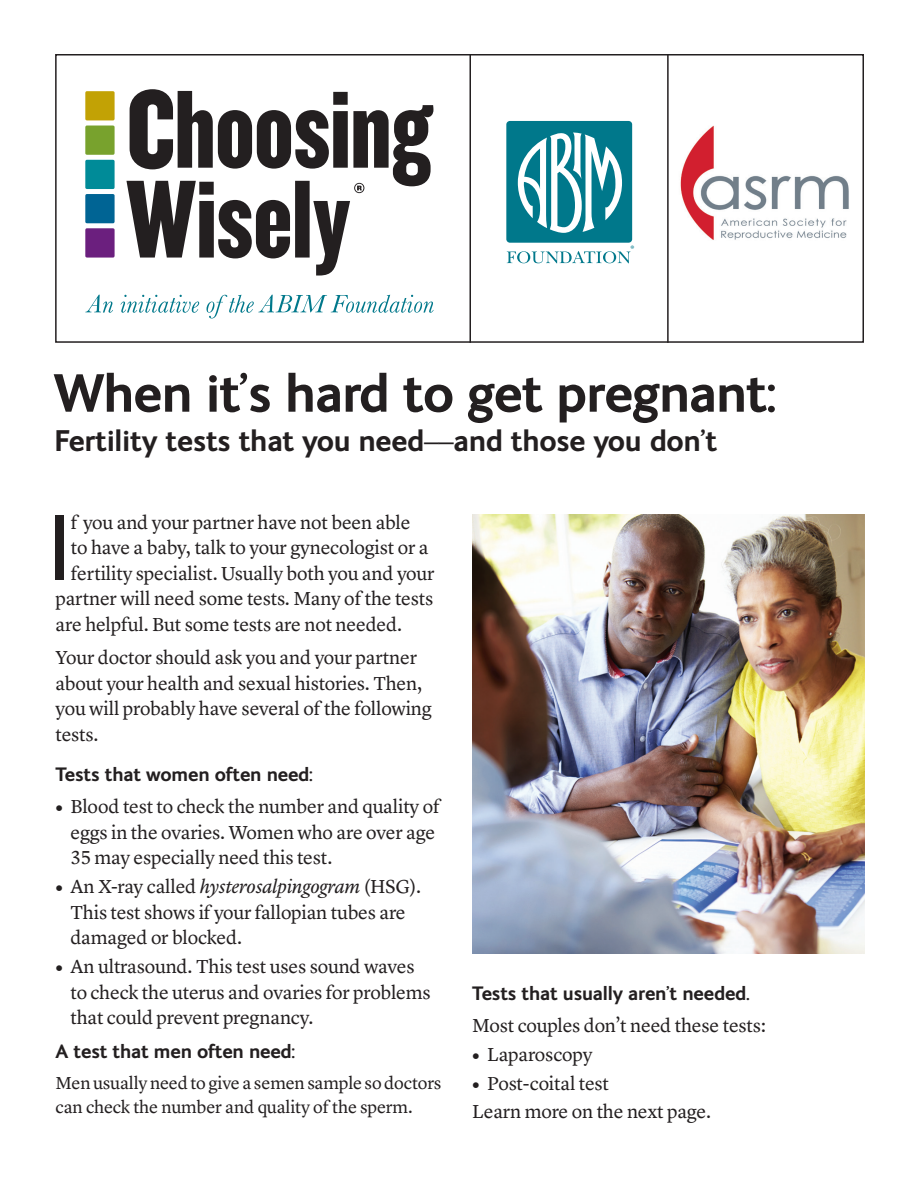
<style>
.page{position:relative;width:918px;height:1188px;background:#fff}
.page>*{position:absolute;margin:0;border:0;box-sizing:border-box;transform-origin:0 0}
.Body_DropCap_First_P{font:95.1px "Myriad Pro";color:#231f20}
.MainHeadline{font:700 54px "FS Ingrid";letter-spacing:-.02em;color:#231f20}
.Subhead{font:700 30px "FS Ingrid";letter-spacing:-.01em;color:#231f20}
.Body_13_17{font:19.5px/25.5px "Lyon Text";letter-spacing:-.01em;color:#231f20}
.Body_DropCap_First_P-2{font:19.5px "Lyon Text";letter-spacing:-.01em;color:#231f20}
.Body_Subhead{font:700 19.5px "FS Ingrid";letter-spacing:-.01em;color:#231f20}
.BODYBULLETS{font:18px/24px "Lyon Text";letter-spacing:-.01em;color:#231f20}
.t1{font:600 9.45px "New Baskerville";color:#00788b}
.s1{font-family:"FS Ingrid";font-weight:700;font-size:18px}
.s2{font-style:italic}
</style>
<div class="page">
<img style="left:680px;top:125px;width:169px;height:115px">
<img style="left:473px;top:514px;width:391px;height:440px">
<div style="left:55px;top:54px;width:809px;height:289px;border:2px solid #231f20"></div>
<hr style="left:667px;top:54px;width:2px;height:289px;background:#231f20">
<hr style="left:470px;top:54px;width:1px;height:289px;background:#231f20">
<div style="left:506px;top:121px;width:126px;height:122px;background:#00788b;border-radius:4px"></div>
<svg style="left:518px;top:132px;width:104px;height:101px"></svg>
<svg style="left:507px;top:251px;width:123px;height:12px"></svg>
<div style="left:85px;top:91px;width:30px;height:29px;background:#c2a205;border-radius:2px"></div>
<div style="left:85px;top:126px;width:30px;height:29px;background:#78a22d;border-radius:2px"></div>
<div style="left:85px;top:160px;width:30px;height:29px;background:#008b98;border-radius:2px"></div>
<div style="left:85px;top:194px;width:30px;height:29px;background:#006494;border-radius:2px"></div>
<div style="left:85px;top:228px;width:30px;height:30px;background:#6b1f7e;border-radius:2px"></div>
<svg style="left:126px;top:89px;width:307px;height:187px"></svg>
<svg style="left:85px;top:295px;width:349px;height:23px"></svg>
<p class="t1" style="left:630px;top:243px;width:5px">®</p>
<p class="MainHeadline" style="left:54px;top:357px;width:724px">When it’s hard to get pregnant:</p>
<p class="Subhead" style="left:54px;top:421px;width:665px">Fertility tests that you need––and those you don’t</p>
<p class="Body_DropCap_First_P" style="left:48px;top:489px;width:24px">I</p>
<p class="Body_DropCap_First_P-2" style="left:71px;top:507px;width:341px">f you and your partner have not been able</p>
<p class="Body_DropCap_First_P-2" style="left:71px;top:533px;width:359px">to have a baby, talk to your gynecologist or a</p>
<p class="Body_DropCap_First_P-2" style="left:71px;top:558px;width:365px">fertility specialist. Usually both you and your</p>
<p class="Body_DropCap_First_P-2" style="left:56px;top:584px;width:379px">partner will need some tests. Many of the tests</p>
<p class="Body_DropCap_First_P-2" style="left:56px;top:609px;width:348px">are helpful. But some tests are not needed.</p>
<p class="Body_13_17" style="left:56px;top:644px;width:378px">Your doctor should ask you and your partner about your health and sexual histories. Then, you will probably have several of the following tests.</p>
<p class="Body_Subhead" style="left:56px;top:761px;width:259px">Tests that women often need:</p>
<p class="Body_13_17" style="left:71px;top:792px;width:371px;text-indent:-15px"><span class="s1">•</span> Blood test to check the number and quality of eggs in the ovaries. Women who are over age<br>35 may especially need this test.</p>
<p class="Body_13_17" style="left:71px;top:872px;width:352px;text-indent:-15px"><span class="s1">•</span> An X-ray called <span class="s2">hysterosalpingogram</span> (HSG).<br>This test shows if your fallopian tubes are damaged or blocked.</p>
<p class="Body_13_17" style="left:71px;top:952px;width:362px;text-indent:-15px"><span class="s1">•</span> An ultrasound. This test uses sound waves to check the uterus and ovaries for problems that could prevent pregnancy.</p>
<p class="Body_Subhead" style="left:56px;top:1039px;width:241px">A test that men often need:</p>
<p class="BODYBULLETS" style="left:56px;top:1070px;width:387px">Men usually need to give a semen sample so doctors can check the number and quality of the sperm.</p>
<p class="Body_Subhead" style="left:472px;top:981px;width:279px">Tests that usually aren’t needed.</p>
<p class="Body_13_17" style="left:472px;top:1012px;width:295px">Most couples don’t need these tests:</p>
<p class="Body_13_17" style="left:472px;top:1040px;width:122px"><span class="s1">•</span> Laparoscopy</p>
<p class="Body_13_17" style="left:472px;top:1069px;width:138px"><span class="s1">•</span> Post-coital test</p>
<p class="Body_13_17" style="left:472px;top:1097px;width:240px">Learn more on the next page.</p>
</div>
